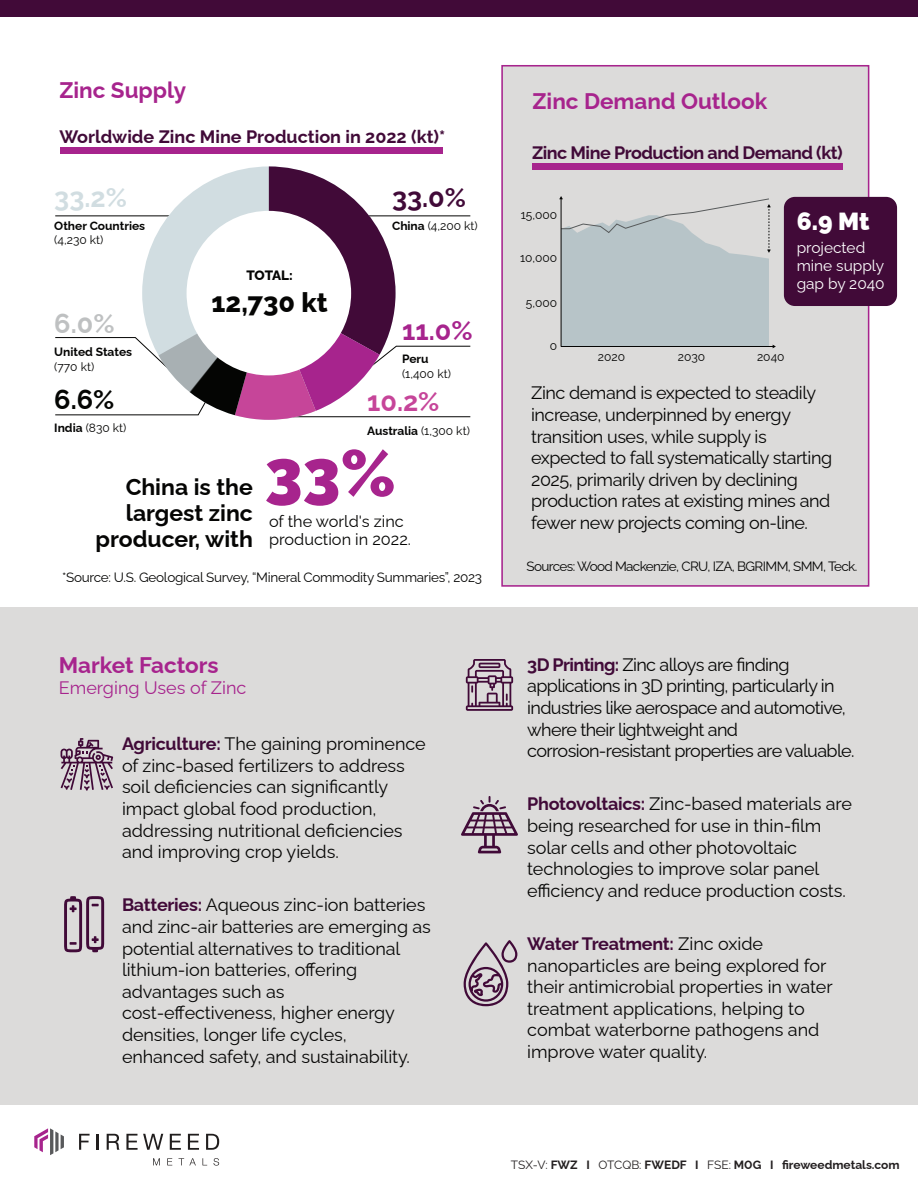
<style>
.page{position:relative;width:918px;height:1188px;background:#fff}
.page>*{position:absolute;margin:0;border:0;box-sizing:border-box;transform-origin:0 0}
.t1{font:900 65.1px "Raleway";color:#a7248d}
.t2{font:800 27.15px "Raleway";color:#050504}
.t3{font:700 27px "Raleway";color:#410a38}
.t4{font:700 27px "Raleway";color:#d1dde1}
.t5{font:700 27px "Raleway";color:#a7248d}
.t6{font:700 27px "Raleway";color:#c64599}
.t7{font:700 27px "Raleway";color:rgb(131 135 137/.52)}
.t8{font:700 27px "Raleway";color:#040503}
.t9{font:900 24.75px "Raleway";color:#fff}
.t10{font:700 22.95px/26.2px "Raleway";color:#050504;text-align:right}
.t11{font:700 22.5px "Raleway";color:#a7248d}
.t12{font:18px/21.6px "Raleway";letter-spacing:-.01em;color:#050504}
.t13{font:18px/21.6px "Raleway";letter-spacing:-.035em;color:#050504}
.t14{font:700 18px "Raleway";color:#410a38}
.t15{font:700 18px "Raleway";letter-spacing:-.03em;color:#410a38}
.t16{font:18px "Raleway";color:#a7248d}
.t17{font:16.35px/18.6px "Raleway";color:#050504}
.t18{font:15.45px/17.7px "Raleway";color:#fff}
.t19{font:13.5px "Raleway";letter-spacing:-.02em;color:#050504}
.t20{font:13.5px "Raleway";letter-spacing:-.045em;color:#050504}
.t21{font:800 13.5px "Raleway";letter-spacing:-.015em;color:#050504}
.t22{font:12px "Raleway";color:#050504}
.t23{font:700 12px "Raleway";color:#231f20}
.t24{font:700 12px "Raleway";color:#050504}
.s1{font-weight:700}
.s2{font-weight:400}
.s3{font-weight:700;color:#410a38}
</style>
<div class="page">
<div style="left:502px;top:66px;width:367px;height:520px;background:#dcdbda"></div>
<div style="left:501px;top:65px;width:368px;height:522px;border:2px solid #a7248d"></div>
<div style="left:784px;top:197px;width:113px;height:109px;background:#410a38;border-radius:11px"></div>
<div style="left:0;top:607px;width:918px;height:498px;background:#dcdbda"></div>
<div style="left:60px;top:148px;width:383px;height:6px;background:#a7248d"></div>
<div style="left:0;top:0;width:918px;height:17px;background:#410a38"></div>
<svg style="left:34px;top:1128px;width:30px;height:27px"></svg>
<svg style="left:79px;top:1134px;width:11px;height:16px"></svg>
<hr style="left:96px;top:1134px;width:3px;height:16px;background:#211e1e">
<svg style="left:107px;top:1134px;width:13px;height:16px"></svg>
<svg style="left:126px;top:1134px;width:37px;height:16px"></svg>
<svg style="left:170px;top:1134px;width:11px;height:16px"></svg>
<svg style="left:188px;top:1134px;width:11px;height:16px"></svg>
<svg style="left:206px;top:1134px;width:13px;height:16px"></svg>
<svg style="left:153px;top:1158px;width:7px;height:7px"></svg>
<svg style="left:167px;top:1158px;width:5px;height:7px"></svg>
<svg style="left:179px;top:1158px;width:17px;height:7px"></svg>
<svg style="left:214px;top:1158px;width:5px;height:8px"></svg>
<div style="left:533px;top:163px;width:310px;height:7px;background:#a7248d"></div>
<svg style="left:559px;top:196px;width:217px;height:152px"></svg>
<svg style="left:55px;top:166px;width:416px;height:254px"></svg>
<div style="left:187px;top:211px;width:164px;height:164px;background:#fff;border-radius:50%"></div>
<svg style="left:61px;top:738px;width:52px;height:53px"></svg>
<svg style="left:64px;top:896px;width:40px;height:56px"></svg>
<svg style="left:466px;top:659px;width:47px;height:52px"></svg>
<svg style="left:461px;top:796px;width:57px;height:57px"></svg>
<svg style="left:464px;top:940px;width:53px;height:66px"></svg>
<p class="t11" style="left:59px;top:72px;width:128px">Zinc Supply</p>
<p class="t14" style="left:59px;top:122px;width:387px">Worldwide Zinc Mine Production in 2022 (kt)*</p>
<h3 class="t4" style="left:54px;top:176px;width:74px">33.2%</h3>
<p class="t24" style="left:54px;top:216px;width:92px">Other Countries</p>
<p class="t22" style="left:54px;top:231px;width:51px">(4,230 kt)</p>
<h3 class="t7" style="left:54px;top:302px;width:62px">6.0%</h3>
<p class="t24" style="left:54px;top:343px;width:79px">United States</p>
<p class="t22" style="left:54px;top:357px;width:42px">(770 kt)</p>
<h3 class="t8" style="left:54px;top:378px;width:62px">6.6%</h3>
<p class="t22" style="left:54px;top:419px;width:74px"><span class="s1">India</span> (830 kt)</p>
<p class="t21" style="left:246px;top:264px;width:48px">TOTAL:</p>
<h2 class="t2" style="left:212px;top:281px;width:118px">12,730 kt</h2>
<h3 class="t3" style="left:392px;top:176px;width:76px">33.0%</h3>
<p class="t22" style="left:392px;top:216px;width:87px"><span class="s1">China</span> (4,200 kt)</p>
<h3 class="t5" style="left:402px;top:309px;width:72px">11.0%</h3>
<p class="t24" style="left:402px;top:349px;width:28px">Peru</p>
<p class="t22" style="left:402px;top:364px;width:50px">(1,400 kt)</p>
<h3 class="t6" style="left:367px;top:380px;width:74px">10.2%</h3>
<p class="t24" style="left:367px;top:421px;width:104px">Australia <span class="s2">(1,300 kt)</span></p>
<p class="t10" style="left:95px;top:471px;width:159px">China is the largest zinc producer, with</p>
<h1 class="t1" style="left:265px;top:421px;width:133px">33%</h1>
<p class="t17" style="left:269px;top:510px;width:143px">of the world's zinc production in 2022.</p>
<p class="t19" style="left:62px;top:567px;width:421px">*Source: U.S. Geological Survey, “Mineral Commodity Summaries”, 2023</p>
<p class="t11" style="left:59px;top:647px;width:161px">Market Factors</p>
<p class="t16" style="left:59px;top:673px;width:189px">Emerging Uses of Zinc</p>
<p class="t12" style="left:122px;top:731px;width:305px"><span class="s3">Agriculture:</span> The gaining prominence of zinc-based fertilizers to address soil deficiencies can significantly impact global food production, addressing nutritional deficiencies and improving crop yields.</p>
<p class="t12" style="left:122px;top:892px;width:310px"><span class="s3">Batteries:</span> Aqueous zinc-ion batteries and zinc-air batteries are emerging as potential alternatives to traditional lithium-ion batteries, offering advantages such as cost-effectiveness, higher energy densities, longer life cycles, enhanced safety, and sustainability.</p>
<p class="t11" style="left:533px;top:83px;width:236px">Zinc Demand Outlook</p>
<p class="t15" style="left:532px;top:138px;width:312px">Zinc Mine Production and Demand (kt)</p>
<p class="t22" style="left:521px;top:206px;width:38px">15,000</p>
<p class="t22" style="left:520px;top:248px;width:39px">10,000</p>
<p class="t22" style="left:526px;top:293px;width:33px">5,000</p>
<p class="t22" style="left:550px;top:336px;width:9px">0</p>
<h3 class="t9" style="left:797px;top:202px;width:74px">6.9 Mt</h3>
<p class="t18" style="left:797px;top:237px;width:90px">projected mine supply gap by 2040</p>
<p class="t22" style="left:598px;top:347px;width:29px">2020</p>
<p class="t22" style="left:678px;top:347px;width:29px">2030</p>
<p class="t22" style="left:757px;top:347px;width:29px">2040</p>
<p class="t12" style="left:531px;top:380px;width:303px">Zinc demand is expected to steadily increase, underpinned by energy transition uses, while supply is expected to fall systematically starting 2025, primarily driven by declining production rates at existing mines and fewer new projects coming on-line.</p>
<p class="t20" style="left:527px;top:556px;width:332px">Sources: Wood Mackenzie, CRU, IZA, BGRIMM, SMM, Teck.</p>
<p class="t13" style="left:527px;top:652px;width:329px"><span class="s3">3D Printing:</span> Zinc alloys are finding applications in 3D printing, particularly in industries like aerospace and automotive, where their lightweight and corrosion-resistant properties are valuable.</p>
<p class="t12" style="left:527px;top:791px;width:326px"><span class="s3">Photovoltaics:</span> Zinc-based materials are being researched for use in thin-film solar cells and other photovoltaic technologies to improve solar panel efficiency and reduce production costs.</p>
<p class="t12" style="left:527px;top:931px;width:307px"><span class="s3">Water Treatment:</span> Zinc oxide nanoparticles are being explored for their antimicrobial properties in water treatment applications, helping to combat waterborne pathogens and improve water quality.</p>
<p class="t23" style="left:511px;top:1155px;width:390px"><span class="s2">TSX-V:</span> FWZ I <span class="s2">OTCQB:</span> FWEDF I <span class="s2">FSE:</span> M0G I fireweedmetals.com</p>
</div>
